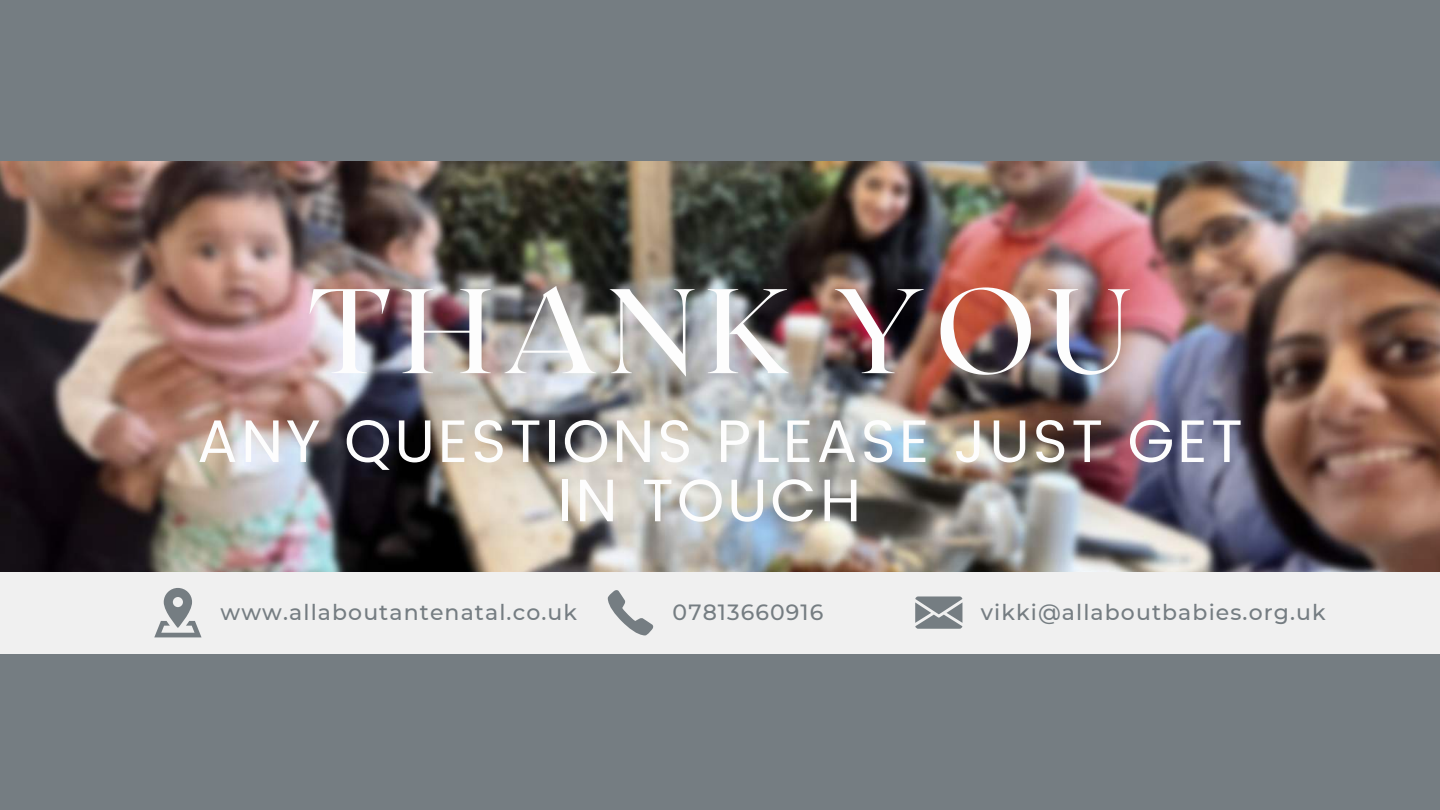
<style>
.page{position:relative;width:1440px;height:810px;background:#757d82}
.page>*{position:absolute;margin:0;border:0;box-sizing:border-box;transform-origin:0 0}
.t1{font:120px "Roxborough CF";letter-spacing:.08em;color:#fdfdfd}
.t2{font:60px/59.2px "Poppins";letter-spacing:.05em;color:#fdfdfd;text-align:center}
.t3{font:500 22px "Montserrat";letter-spacing:.05em;color:#757d82}
</style>
<div class="page">
<img style="left:0;top:162px;width:1440px;height:410px">
<div style="left:0;top:572px;width:1440px;height:81px;background:#f0f0f0"></div>
<svg style="left:915px;top:596px;width:47px;height:33px;background:#8f9599"></svg>
<svg style="left:608px;top:590px;width:45px;height:45px"></svg>
<svg style="left:154px;top:588px;width:48px;height:49px"></svg>
<h1 class="t1" style="left:308px;top:253px;width:825px">THANK YOU</h1>
<h2 class="t2" style="left:197px;top:412px;width:1048px">ANY QUESTIONS PLEASE JUST GET<br>IN TOUCH</h2>
<p class="t3" style="left:220px;top:599px;width:358px">www.allaboutantenatal.co.uk</p>
<p class="t3" style="left:673px;top:599px;width:152px">07813660916</p>
<p class="t3" style="left:981px;top:599px;width:346px">vikki@allaboutbabies.org.uk</p>
</div>
